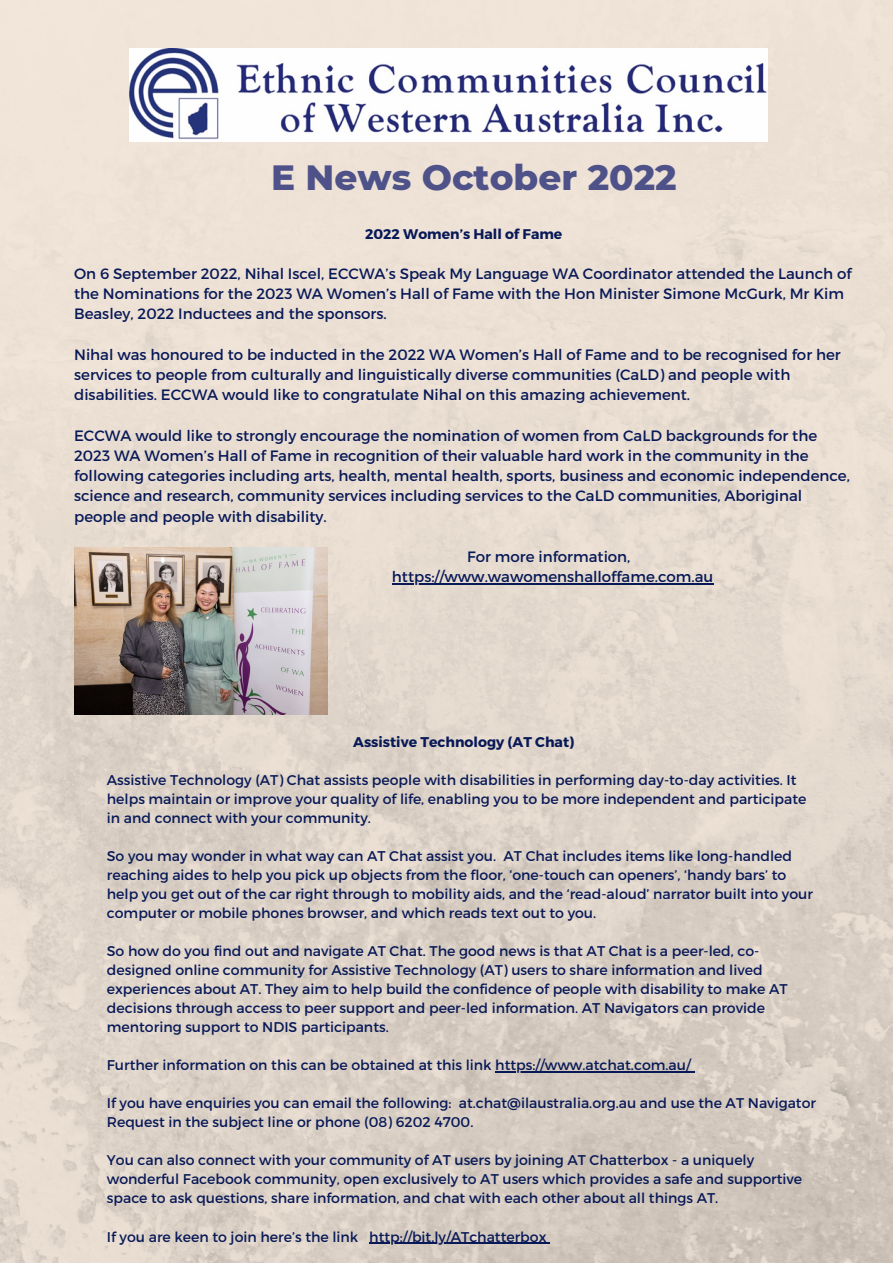
<style>
.page{position:relative;width:893px;height:1264px;background:#fff}
.page>*{position:absolute;margin:0;border:0;box-sizing:border-box;transform-origin:0 0}
.t1{font:800 35.85px "Montserrat";color:#4e5289}
.t2{font:15px/20.2px "Montserrat";color:#081957}
.t3{font:14.1px/19px "Montserrat";color:#081957}
.t4{font:700 14.1px "Montserrat";color:#081957}
.t5{font:700 13.95px "Montserrat";color:#081957}
</style>
<div class="page">
<img style="left:0;top:0;width:892px;height:1262px">
<img style="left:129px;top:48px;width:638px;height:93px">
<img style="left:74px;top:547px;width:253px;height:168px">
<hr style="left:392px;top:583px;width:321px;height:1px;background:#081957">
<hr style="left:495px;top:1071px;width:195px;height:1px;background:#081957">
<hr style="left:369px;top:1242px;width:177px;height:1px;background:#081957">
<h1 class="t1" style="left:271px;top:155px;width:407px">E News October 2022</h1>
<p class="t5" style="left:365px;top:225px;width:199px">2022 Women’s Hall of Fame</p>
<p class="t2" style="left:74px;top:262px;width:778px">On 6 September 2022, Nihal Iscel, ECCWA’s Speak My Language WA Coordinator attended the Launch of the Nominations for the 2023 WA Women’s Hall of Fame with the Hon Minister Simone McGurk, Mr Kim<br>Beasley, 2022 Inductees and the sponsors.</p>
<p class="t2" style="left:74px;top:343px;width:768px">Nihal was honoured to be inducted in the 2022 WA Women’s Hall of Fame and to be recognised for her services to people from culturally and linguistically diverse communities (CaLD) and people with disabilities. ECCWA would like to congratulate Nihal on this amazing achievement.</p>
<p class="t2" style="left:74px;top:424px;width:777px">ECCWA would like to strongly encourage the nomination of women from CaLD backgrounds for the 2023 WA Women’s Hall of Fame in recognition of their valuable hard work in the community in the following categories including arts, health, mental health, sports, business and economic independence, science and research, community services including services to the CaLD communities, Aboriginal people and people with disability.</p>
<p class="t2" style="left:392px;top:546px;width:323px;text-align:center">For more information, https://www.wawomenshalloffame.com.au</p>
<p class="t4" style="left:353px;top:732px;width:222px">Assistive Technology (AT Chat)</p>
<p class="t3" style="left:107px;top:769px;width:701px">Assistive Technology (AT) Chat assists people with disabilities in performing day-to-day activities. It helps maintain or improve your quality of life, enabling you to be more independent and participate in and connect with your community.</p>
<p class="t3" style="left:107px;top:845px;width:707px">So you may wonder in what way can AT Chat assist you. AT Chat includes items like long-handled reaching aides to help you pick up objects from the floor, ‘one-touch can openers’, ‘handy bars’ to help you get out of the car right through to mobility aids, and the ‘read-aloud’ narrator built into your computer or mobile phones browser, and which reads text out to you.</p>
<p class="t3" style="left:107px;top:940px;width:682px">So how do you find out and navigate AT Chat. The good news is that AT Chat is a peer-led, co&shy;designed online community for Assistive Technology (AT) users to share information and lived experiences about AT. They aim to help build the confidence of people with disability to make AT decisions through access to peer support and peer-led information. AT Navigators can provide mentoring support to NDIS participants.</p>
<p class="t3" style="left:107px;top:1054px;width:585px">Further information on this can be obtained at this link https://www.atchat.com.au/</p>
<p class="t3" style="left:107px;top:1092px;width:710px">If you have enquiries you can email the following: at.chat@ilaustralia.org.au and use the AT Navigator<br>Request in the subject line or phone (08) 6202 4700.</p>
<p class="t3" style="left:107px;top:1150px;width:696px">You can also connect with your community of AT users by joining AT Chatterbox - a uniquely wonderful Facebook community, open exclusively to AT users which provides a safe and supportive space to ask questions, share information, and chat with each other about all things AT.</p>
<p class="t3" style="left:107px;top:1226px;width:441px">If you are keen to join here’s the link http://bit.ly/ATchatterbox</p>
</div>
